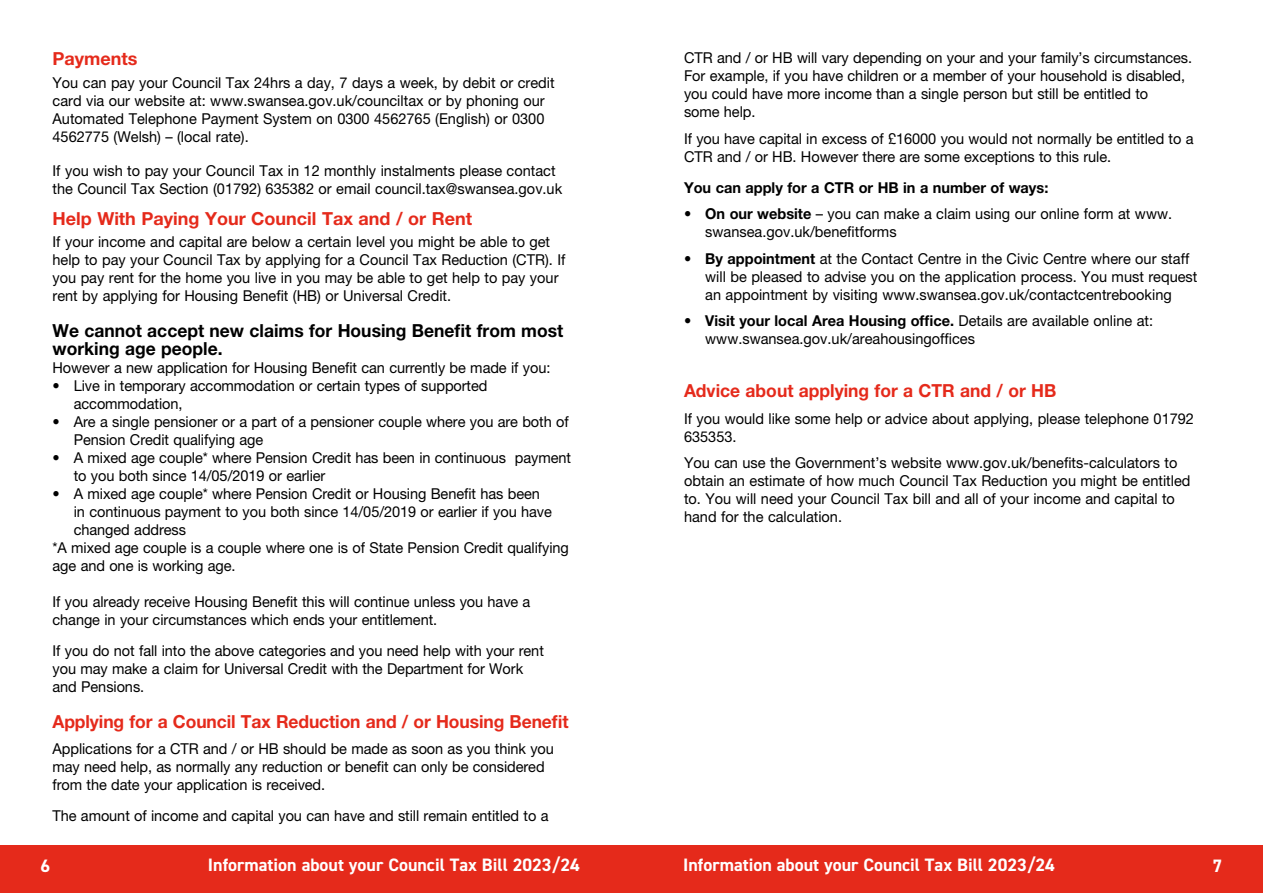
<style>
.page{position:relative;width:1263px;height:893px;background:#fff}
.page>*{position:absolute;margin:0;border:0;box-sizing:border-box;transform-origin:0 0}
.t1{font:700 18px "Helvetica Neue LT Std";color:#e52a1b}
.t2{font:700 18px "DIN2014";color:#fff}
.t3{font:700 18px/18px "Helvetica Neue LT Std";color:#000}
.t4{font:15px/18px "Helvetica Neue LT Std";letter-spacing:-.005em;color:#000}
.t5{font:700 15px "Helvetica Neue LT Std";color:#000}
.s1{font-weight:700}
</style>
<div class="page">
<div style="left:0;top:845px;width:1263px;height:48px;background:#e52a1b"></div>
<p class="t1" style="left:53px;top:48px;width:86px">Payments</p>
<p class="t4" style="left:53px;top:73px;width:504px">You can pay your Council Tax 24hrs a day, 7 days a week, by debit or credit card via our website at: www.swansea.gov.uk/counciltax or by phoning our Automated Telephone Payment System on 0300 4562765 (English) or 0300<br>4562775 (Welsh) – (local rate).</p>
<p class="t4" style="left:53px;top:162px;width:511px">If you wish to pay your Council Tax in 12 monthly instalments please contact the Council Tax Section (01792) 635382 or email council.tax@swansea.gov.uk</p>
<p class="t1" style="left:53px;top:207px;width:421px">Help With Paying Your Council Tax and / or Rent</p>
<p class="t4" style="left:53px;top:233px;width:514px">If your income and capital are below a certain level you might be able to get help to pay your Council Tax by applying for a Council Tax Reduction (CTR). If you pay rent for the home you live in you may be able to get help to pay your rent by applying for Housing Benefit (HB) or Universal Credit.</p>
<p class="t3" style="left:53px;top:321px;width:512px">We cannot accept new claims for Housing Benefit from most working age people.</p>
<p class="t4" style="left:53px;top:359px;width:499px">However a new application for Housing Benefit can currently be made if you:</p>
<p class="t4" style="left:74px;top:377px;width:415px;text-indent:-21px">• Live in temporary accommodation or certain types of supported accommodation,</p>
<p class="t4" style="left:74px;top:413px;width:496px;text-indent:-21px">• Are a single pensioner or a part of a pensioner couple where you are both of<br>Pension Credit qualifying age</p>
<p class="t4" style="left:74px;top:449px;width:499px;text-indent:-21px">• A mixed age couple* where Pension Credit has been in continuous payment to you both since 14/05/2019 or earlier</p>
<p class="t4" style="left:53px;top:485px;width:489px">• A mixed age couple* where Pension Credit or Housing Benefit has been</p>
<p class="t4" style="left:74px;top:503px;width:480px">in continuous payment to you both since 14/05/2019 or earlier if you have</p>
<p class="t4" style="left:74px;top:521px;width:114px">changed address</p>
<p class="t4" style="left:53px;top:539px;width:518px">*A mixed age couple is a couple where one is of State Pension Credit qualifying</p>
<p class="t4" style="left:53px;top:557px;width:185px">age and one is working age.</p>
<p class="t4" style="left:53px;top:593px;width:479px">If you already receive Housing Benefit this will continue unless you have a change in your circumstances which ends your entitlement.</p>
<p class="t4" style="left:53px;top:641px;width:493px">If you do not fall into the above categories and you need help with your rent you may make a claim for Universal Credit with the Department for Work and Pensions.</p>
<p class="t1" style="left:53px;top:710px;width:518px">Applying for a Council Tax Reduction and / or Housing Benefit</p>
<p class="t4" style="left:53px;top:740px;width:503px">Applications for a CTR and / or HB should be made as soon as you think you may need help, as normally any reduction or benefit can only be considered from the date your application is received.</p>
<p class="t4" style="left:53px;top:806px;width:497px">The amount of income and capital you can have and still remain entitled to a</p>
<p class="t4" style="left:684px;top:49px;width:510px">CTR and / or HB will vary depending on your and your family’s circumstances.<br>For example, if you have children or a member of your household is disabled, you could have more income than a single person but still be entitled to<br>some help.</p>
<p class="t4" style="left:684px;top:129px;width:511px">If you have capital in excess of £16000 you would not normally be entitled to a<br>CTR and / or HB. However there are some exceptions to this rule.</p>
<p class="t5" style="left:684px;top:178px;width:366px">You can apply for a CTR or HB in a number of ways:</p>
<p class="t4" style="left:705px;top:204px;width:468px;text-indent:-21px"><span class="s1">• On our website</span> – you can make a claim using our online form at www. swansea.gov.uk/benefitforms</p>
<p class="t4" style="left:705px;top:249px;width:494px;text-indent:-21px"><span class="s1">• By appointment</span> at the Contact Centre in the Civic Centre where our staff will be pleased to advise you on the application process. You must request an appointment by visiting www.swansea.gov.uk/contactcentrebooking</p>
<p class="t4" style="left:705px;top:311px;width:449px;text-indent:-21px"><span class="s1">• Visit your local Area Housing office.</span> Details are available online at: www.swansea.gov.uk/areahousingoffices</p>
<p class="t1" style="left:684px;top:379px;width:374px">Advice about applying for a CTR and / or HB</p>
<p class="t4" style="left:684px;top:409px;width:511px">If you would like some help or advice about applying, please telephone 01792<br>635353.</p>
<p class="t4" style="left:684px;top:453px;width:508px">You can use the Government’s website www.gov.uk/benefits-calculators to obtain an estimate of how much Council Tax Reduction you might be entitled to. You will need your Council Tax bill and all of your income and capital to hand for the calculation.</p>
<p class="t2" style="left:41px;top:853px;width:11px">6</p>
<p class="t2" style="left:208px;top:853px;width:373px">Information about your Council Tax Bill 2023/24</p>
<p class="t2" style="left:683px;top:853px;width:373px">Information about your Council Tax Bill 2023/24</p>
<p class="t2" style="left:1212px;top:854px;width:11px">7</p>
</div>
